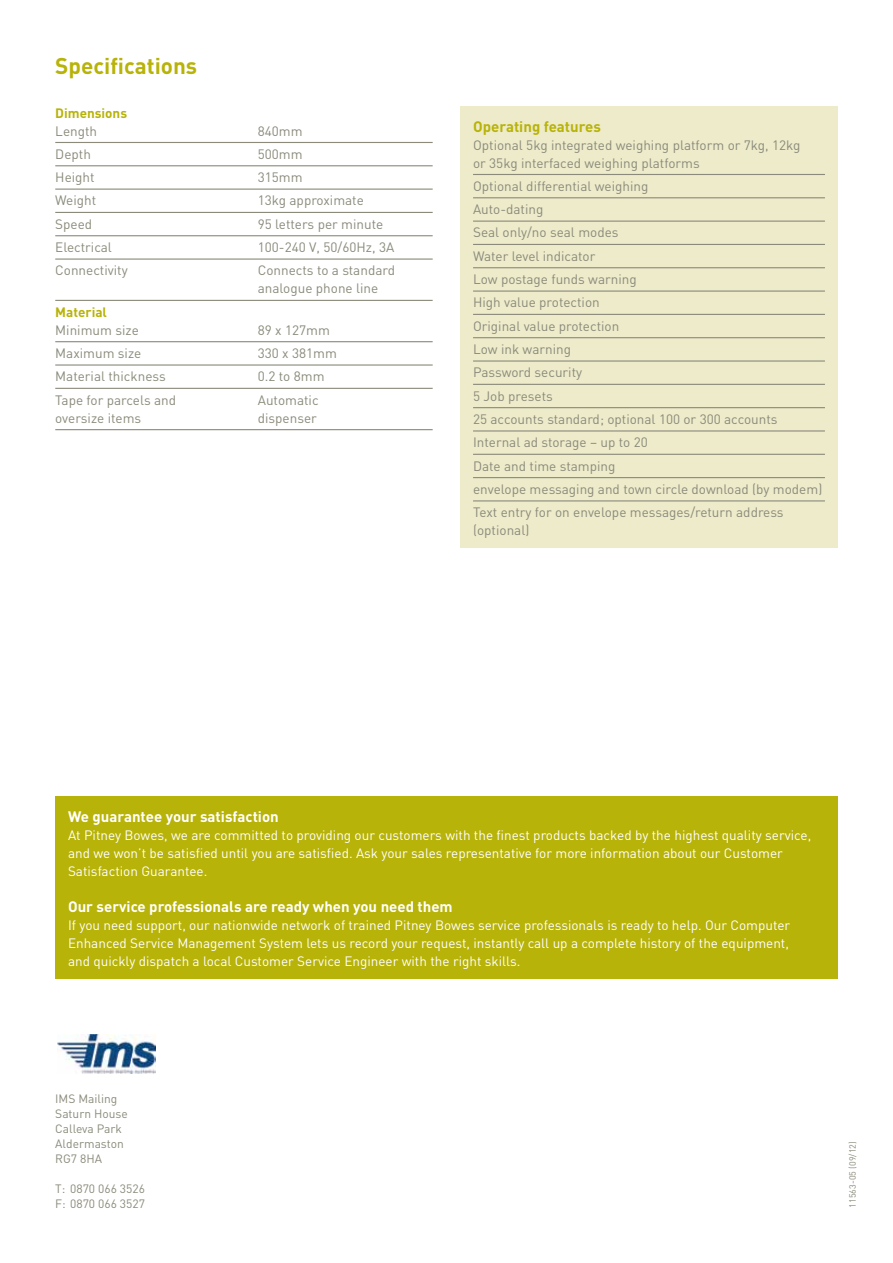
<style>
.page{position:relative;width:893px;height:1263px;background:#fff}
.page>*{position:absolute;margin:0;border:0;box-sizing:border-box;transform-origin:0 0}
.t1{font:700 22.5px "DIN";color:#b8b308}
.t2{font:700 15px "DIN";color:#fff}
.t3{font:700 15px "DIN";color:#b8b308}
.t4{font:13.5px/23.2px "DIN";color:#8b8a7b}
.t5{font:13.5px/18px "DIN";color:#fff}
.t6{font:700 13.5px "DIN";color:#b8b308}
.t7{font:12px/15px "DIN";color:#8b8a7b}
.t8{font:9px "DIN";color:#8b8a7b}
</style>
<div class="page">
<hr style="left:55px;top:142px;width:378px;height:1px;background:#8b8a7b">
<hr style="left:55px;top:165px;width:378px;height:1px;background:#8b8a7b">
<hr style="left:55px;top:189px;width:378px;height:1px;background:#8b8a7b">
<hr style="left:55px;top:212px;width:378px;height:1px;background:#8b8a7b">
<hr style="left:55px;top:235px;width:378px;height:1px;background:#8b8a7b">
<hr style="left:55px;top:258px;width:378px;height:2px;background:#8b8a7b">
<hr style="left:55px;top:300px;width:378px;height:1px;background:#8b8a7b">
<hr style="left:55px;top:341px;width:378px;height:1px;background:#8b8a7b">
<hr style="left:55px;top:364px;width:378px;height:2px;background:#8b8a7b">
<hr style="left:55px;top:388px;width:378px;height:1px;background:#8b8a7b">
<hr style="left:55px;top:429px;width:378px;height:1px;background:#8b8a7b">
<div style="left:460px;top:106px;width:378px;height:442px;background:#edebca"></div>
<hr style="left:473px;top:174px;width:352px;height:1px;background:#8b8a7b">
<hr style="left:473px;top:197px;width:352px;height:1px;background:#8b8a7b">
<hr style="left:473px;top:221px;width:352px;height:1px;background:#8b8a7b">
<hr style="left:473px;top:244px;width:352px;height:1px;background:#8b8a7b">
<hr style="left:473px;top:267px;width:352px;height:1px;background:#8b8a7b">
<hr style="left:473px;top:290px;width:352px;height:2px;background:#8b8a7b">
<hr style="left:473px;top:314px;width:352px;height:1px;background:#8b8a7b">
<hr style="left:473px;top:337px;width:352px;height:1px;background:#8b8a7b">
<hr style="left:473px;top:360px;width:352px;height:2px;background:#8b8a7b">
<hr style="left:473px;top:384px;width:352px;height:1px;background:#8b8a7b">
<hr style="left:473px;top:407px;width:352px;height:1px;background:#8b8a7b">
<hr style="left:473px;top:430px;width:352px;height:1px;background:#8b8a7b">
<hr style="left:473px;top:454px;width:352px;height:1px;background:#8b8a7b">
<hr style="left:473px;top:477px;width:352px;height:1px;background:#8b8a7b">
<hr style="left:473px;top:500px;width:352px;height:1px;background:#8b8a7b">
<div style="left:55px;top:797px;width:783px;height:182px;background:#b8b308"></div>
<img style="left:58px;top:1034px;width:97px;height:40px">
<h1 class="t1" style="left:55px;top:51px;width:143px">Specifications</h1>
<p class="t6" style="left:55px;top:104px;width:73px">Dimensions</p>
<p class="t4" style="left:55px;top:119px;width:43px">Length</p>
<p class="t4" style="left:258px;top:119px;width:46px">840mm</p>
<p class="t4" style="left:55px;top:142px;width:37px">Depth</p>
<p class="t4" style="left:258px;top:142px;width:46px">500mm</p>
<p class="t4" style="left:55px;top:165px;width:41px">Height</p>
<p class="t4" style="left:258px;top:165px;width:46px">315mm</p>
<p class="t4" style="left:55px;top:189px;width:42px">Weight</p>
<p class="t4" style="left:258px;top:189px;width:108px">13kg approximate</p>
<p class="t4" style="left:55px;top:212px;width:38px">Speed</p>
<p class="t4" style="left:258px;top:212px;width:127px">95 letters per minute</p>
<p class="t4" style="left:55px;top:235px;width:58px">Electrical</p>
<p class="t4" style="left:258px;top:235px;width:138px">100-240 V, 50/60Hz, 3A</p>
<p class="t4" style="left:55px;top:259px;width:74px">Connectivity</p>
<p class="t4" style="left:258px;top:261px;width:139px;line-height:18px">Connects to a standard analogue phone line</p>
<p class="t6" style="left:55px;top:303px;width:53px">Material</p>
<p class="t4" style="left:55px;top:318px;width:85px">Minimum size</p>
<p class="t4" style="left:258px;top:318px;width:74px">89 x 127mm</p>
<p class="t4" style="left:55px;top:341px;width:88px">Maximum size</p>
<p class="t4" style="left:258px;top:341px;width:81px">330 x 381mm</p>
<p class="t4" style="left:55px;top:365px;width:112px">Material thickness</p>
<p class="t4" style="left:258px;top:365px;width:68px">0.2 to 8mm</p>
<p class="t4" style="left:55px;top:388px;width:122px">Tape for parcels and</p>
<p class="t4" style="left:258px;top:388px;width:62px">Automatic</p>
<p class="t4" style="left:55px;top:406px;width:87px">oversize items</p>
<p class="t4" style="left:258px;top:406px;width:61px">dispenser</p>
<p class="t3" style="left:473px;top:116px;width:129px">Operating features</p>
<p class="t4" style="left:473px;top:135px;width:329px;line-height:18px">Optional 5kg integrated weighing platform or 7kg, 12kg or 35kg interfaced weighing platforms</p>
<p class="t4" style="left:473px;top:174px;width:351px">Optional differential weighing<br>Auto-dating<br>Seal only/no seal modes<br>Water level indicator<br>Low postage funds warning<br>High value protection<br>Original value protection<br>Low ink warning<br>Password security<br>5 Job presets<br>25 accounts standard; optional 100 or 300 accounts<br>Internal ad storage – up to 20<br>Date and time stamping<br>envelope messaging and town circle download (by modem)<br>Text entry for on envelope messages/return address</p>
<p class="t4" style="left:473px;top:518px;width:58px">(optional)</p>
<p class="t2" style="left:68px;top:807px;width:212px">We guarantee your satisfaction</p>
<p class="t5" style="left:68px;top:826px;width:745px">At Pitney Bowes, we are committed to providing our customers with the finest products backed by the highest quality service, and we won’t be satisfied until you are satisfied. Ask your sales representative for more information about our Customer<br>Satisfaction Guarantee.</p>
<p class="t2" style="left:68px;top:897px;width:386px">Our service professionals are ready when you need them</p>
<p class="t5" style="left:68px;top:916px;width:724px;text-align:justify">If you need support, our nationwide network of trained Pitney Bowes service professionals is ready to help. Our Computer Enhanced Service Management System lets us record your request, instantly call up a complete history of the equipment, and quickly dispatch a local Customer Service Engineer with the right skills.</p>
<p class="t7" style="left:55px;top:1091px;width:74px">IMS Mailing<br>Saturn House<br>Calleva Park<br>Aldermaston<br>RG7 8HA</p>
<p class="t7" style="left:55px;top:1181px;width:91px">T: 0870 066 3526<br>F: 0870 066 3527</p>
<p class="t8" style="left:847px;top:1208px;width:68px;rotate:-90deg">11563-05 (09/12)</p>
</div>
